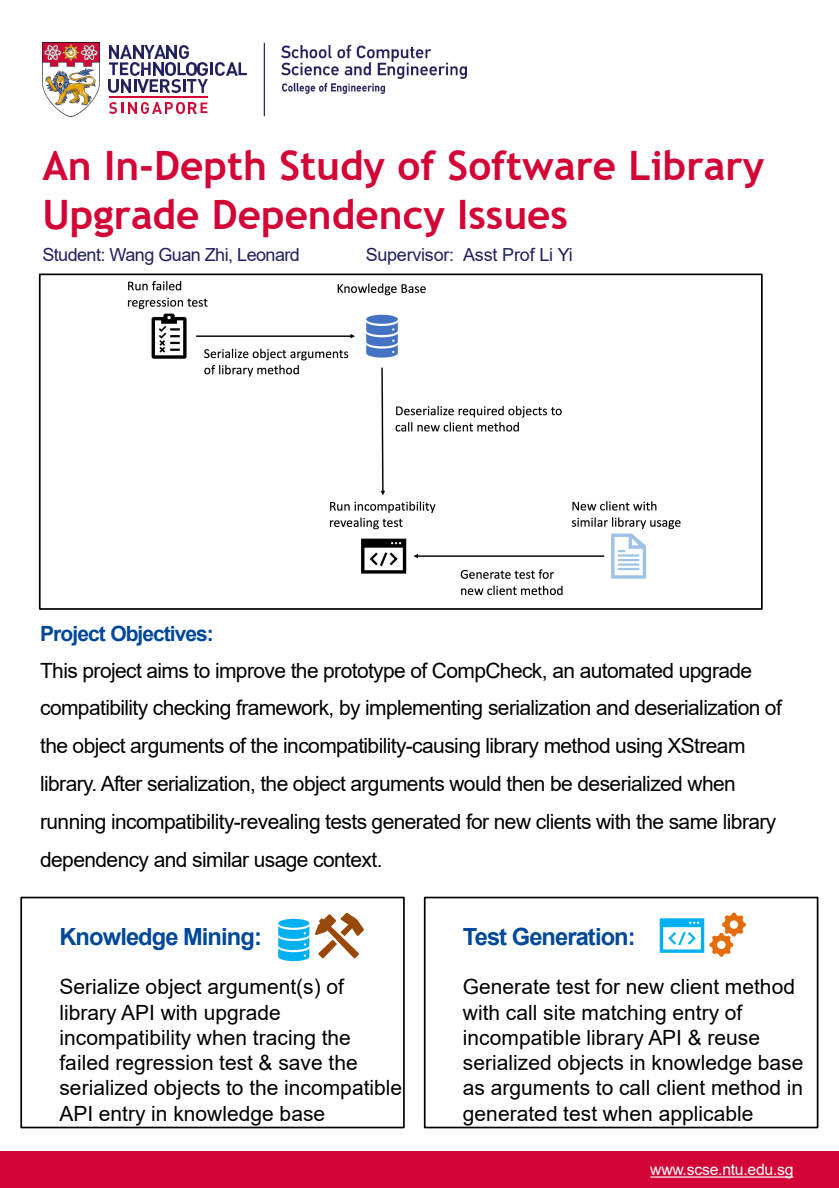
<style>
.page{position:relative;width:839px;height:1188px;background:#fff}
.page>*{position:absolute;margin:0;border:0;box-sizing:border-box;transform-origin:0 0}
.t1{font:700 40.5px/48.6px "Trebuchet MS";color:#d30536}
.t2{font:700 23.7px "Arial";letter-spacing:-.04em;color:#00489a}
.t3{font:21px/37.8px "Arial";letter-spacing:-.03em;color:#000}
.t4{font:21px/25.2px "Arial";color:#000}
.t5{font:700 21px "Arial";letter-spacing:-.045em;color:#00489a}
.t6{font:18px "Arial";letter-spacing:-.03em;color:#211f5d}
.t7{font:18px "Arial";letter-spacing:-.01em;color:#211f5d}
.t8{font:15.75px "Arial";letter-spacing:-.015em;color:#fff}
</style>
<div class="page">
<img style="left:42px;top:43px;width:57px;height:73px">
<img style="left:216px;top:62px;width:21px;height:13px">
<svg style="left:238px;top:62px;width:9px;height:13px"></svg>
<svg style="left:109px;top:45px;width:104px;height:47px"></svg>
<img style="left:187px;top:79px;width:20px;height:13px">
<hr style="left:109px;top:97px;width:98px;height:1px;background:#d30536">
<svg style="left:109px;top:102px;width:98px;height:11px"></svg>
<img style="left:282px;top:83px;width:103px;height:10px">
<img style="left:282px;top:45px;width:185px;height:34px">
<hr style="left:264px;top:43px;width:1px;height:73px;background:#211f5d">
<div style="left:0;top:1151px;width:839px;height:36px;background:#d30536"></div>
<svg style="left:650px;top:1176px;width:143px;height:1px"></svg>
<div style="left:20px;top:896px;width:385px;height:232px;border:2px solid #000"></div>
<img style="left:127px;top:281px;width:554px;height:315px">
<div style="left:39px;top:273px;width:723px;height:336px;border:2px solid #000"></div>
<div style="left:424px;top:896px;width:394px;height:232px;border:2px solid #000"></div>
<div style="left:278px;top:918px;width:31px;height:9px;background:#00b0f0;border-radius:50%"></div>
<svg style="left:278px;top:925px;width:31px;height:36px"></svg>
<svg style="left:315px;top:912px;width:49px;height:46px"></svg>
<svg style="left:659px;top:912px;width:86px;height:44px"></svg>
<h2 class="t1" style="left:42px;top:142px;width:723px">An In-Depth Study of Software Library<br>Upgrade Dependency Issues</h2>
<p class="t6" style="left:42px;top:242px;width:259px">Student: Wang Guan Zhi, Leonard</p>
<p class="t7" style="left:366px;top:242px;width:209px">Supervisor: Asst Prof Li Yi</p>
<p class="t5" style="left:40px;top:619px;width:175px">Project Objectives:</p>
<p class="t3" style="left:40px;top:651px;width:743px">This project aims to improve the prototype of CompCheck, an automated upgrade compatibility checking framework, by implementing serialization and deserialization of the object arguments of the incompatibility-causing library method using XStream library. After serialization, the object arguments would then be deserialized when running incompatibility-revealing tests generated for new clients with the same library dependency and similar usage context.</p>
<p class="t2" style="left:59px;top:919px;width:204px">Knowledge Mining:</p>
<p class="t4" style="left:59px;top:974px;width:344px">Serialize object argument(s) of library API with upgrade incompatibility when tracing the failed regression test &amp; save the serialized objects to the incompatible<br>API entry in knowledge base</p>
<p class="t2" style="left:463px;top:919px;width:174px">Test Generation:</p>
<p class="t4" style="left:463px;top:974px;width:342px">Generate test for new client method with call site matching entry of incompatible library API &amp; reuse serialized objects in knowledge base as arguments to call client method in generated test when applicable</p>
<p class="t8" style="left:650px;top:1158px;width:145px">www.scse.ntu.edu.sg</p>
</div>
